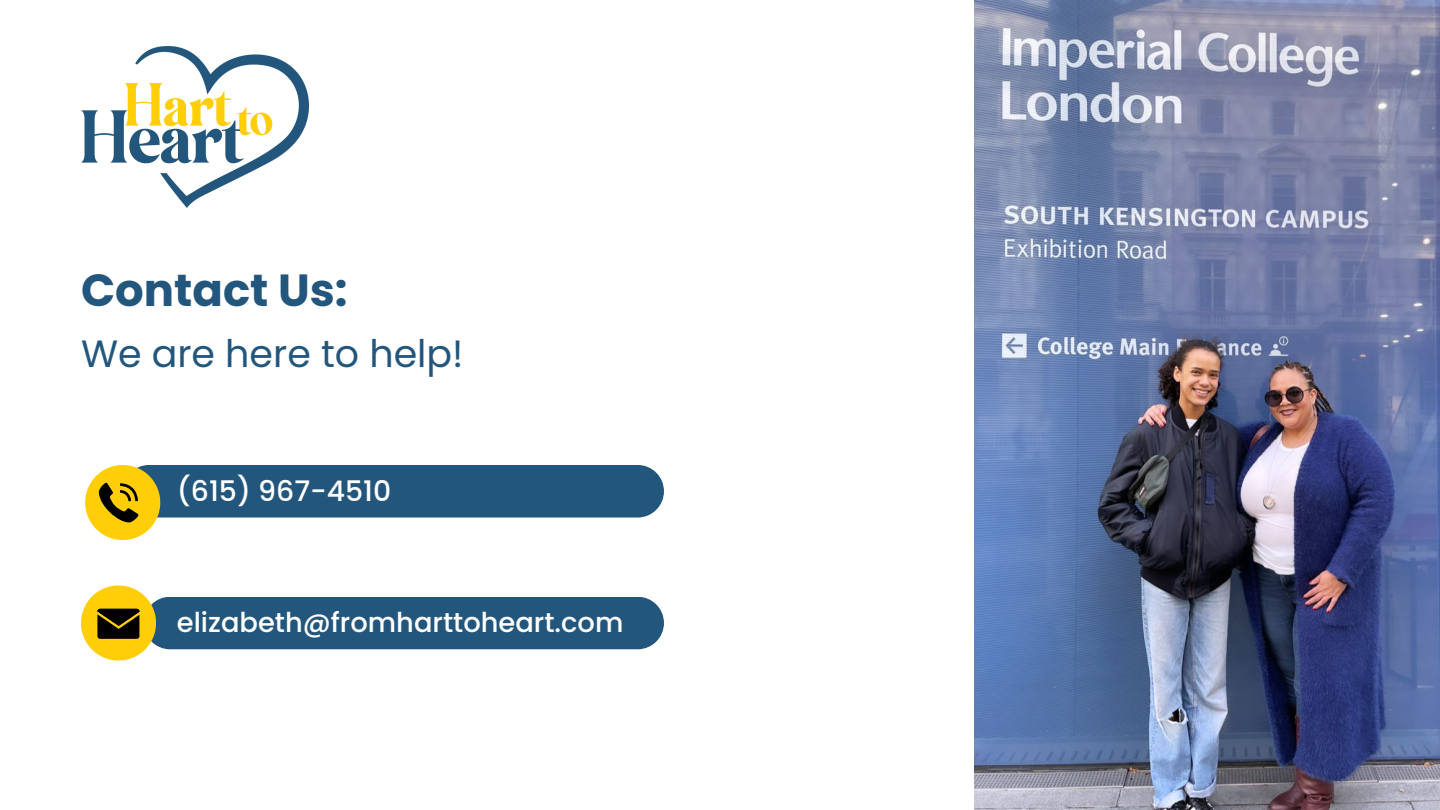
<style>
.page{position:relative;width:1440px;height:810px;background:#fff}
.page>*{position:absolute;margin:0;border:0;box-sizing:border-box;transform-origin:0 0}
.t1{font:700 45px "Poppins";color:#23567c}
.t2{font:38px "Poppins";color:#23567c}
.t3{font:500 28.3px "Poppins";color:#fff}
.t4{font:500 27.3px "Poppins";color:#fff}
</style>
<div class="page">
<div style="left:123px;top:465px;width:541px;height:53px;background:#23567c;border-radius:26px"></div>
<div style="left:144px;top:597px;width:520px;height:52px;background:#23567c;border-radius:26px"></div>
<svg style="left:85px;top:465px;width:75px;height:75px"></svg>
<svg style="left:81px;top:585px;width:75px;height:75px"></svg>
<img style="left:974px;top:0;width:466px;height:810px">
<img style="left:81px;top:46px;width:227px;height:161px">
<h1 class="t1" style="left:81px;top:259px;width:268px">Contact Us:</h1>
<h2 class="t2" style="left:81px;top:327px;width:384px">We are here to help!</h2>
<p class="t3" style="left:177px;top:471px;width:216px">(615) 967-4510</p>
<p class="t4" style="left:177px;top:604px;width:448px">elizabeth@fromharttoheart.com</p>
</div>
